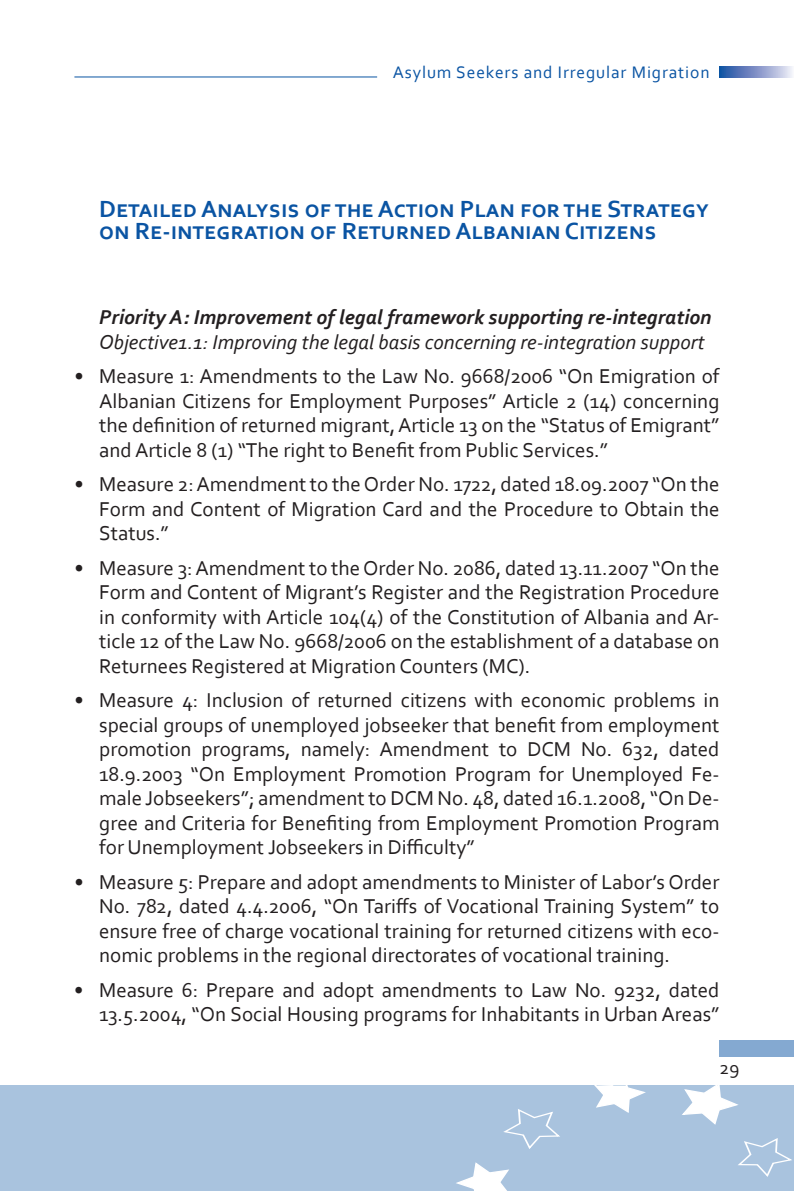
<style>
.page{position:relative;width:794px;height:1191px;background:#fff}
.page>*{position:absolute;margin:0;border:0;box-sizing:border-box;transform-origin:0 0}
.t1{font:700 24.5px/22.8px "Corbel";color:#0a54a3}
.t2{font:21px/24.5px "Corbel";color:#231f20;text-align:justify}
.t3{font:italic 21px "Corbel";color:#231f20}
.t4{font:italic 700 21px "Corbel";color:#231f20}
.t5{font:19.25px "Corbel";color:#231f20}
.t6{font:17.5px "Corbel";letter-spacing:.05em;color:#0a54a3}
</style>
<div class="page">
<div style="left:0;top:1085px;width:794px;height:105px;background:#a9c3de"></div>
<svg style="left:503px;top:1109px;width:57px;height:40px"></svg>
<svg style="left:738px;top:1138px;width:54px;height:39px"></svg>
<svg style="left:682px;top:1085px;width:57px;height:40px"></svg>
<svg style="left:594px;top:1085px;width:52px;height:28px"></svg>
<svg style="left:453px;top:1162px;width:59px;height:29px"></svg>
<div style="left:719px;top:1039px;width:75px;height:17px;background:#84a9d1"></div>
<svg style="left:719px;top:66px;width:73px;height:11px"></svg>
<hr style="left:74px;top:77px;width:303px;height:1px;background:#0a54a3">
<p class="t6" style="left:393px;top:61px;width:318px">Asylum Seekers and Irregular Migration</p>
<p class="t1" style="left:99px;top:197px;width:611px">Detailed Analysis of the Action Plan for the Strategy on Re-integration of Returned Albanian Citizens</p>
<p class="t4" style="left:99px;top:304px;width:614px">Priority A: Improvement of legal framework supporting re-integration</p>
<p class="t3" style="left:99px;top:329px;width:607px">Objective1.1: Improving the legal basis concerning re-integration support</p>
<p class="t2" style="left:99px;top:363px;width:622px;text-indent:-25px">• Measure 1: Amendments to the Law No. 9668/2006 “On Emigration of Albanian Citizens for Employment Purposes” Article 2 (14) concerning the definition of returned migrant,Article 13 on the “Status of Emigrant” and Article 8 (1) “The right to Benefit from Public Services.”</p>
<p class="t2" style="left:99px;top:471px;width:622px;text-indent:-25px">• Measure 2:Amendment to theOrder No. 1722, dated 18.09.2007 “On the Form and Content of Migration Card and the Procedure to Obtain the Status.”</p>
<p class="t2" style="left:99px;top:555px;width:622px;text-indent:-25px">• Measure 3:Amendment to theOrder No. 2086, dated 13.11.2007 “On the Form and Content of Migrant’s Register and the Registration Procedure in conformity with Article 104(4) of the Constitution of Albania and Ar&shy;ticle 12 of the Law No. 9668/2006 on the establishment of a database on Returnees Registered at Migration Counters (MC).</p>
<p class="t2" style="left:99px;top:687px;width:622px;text-indent:-25px">• Measure 4: Inclusion of returned citizens with economic problems in special groups of unemployed jobseeker that benefit from employment promotion programs, namely: Amendment to DCM No. 632, dated 18.9.2003 “On Employment Promotion Program for Unemployed Fe&shy;male Jobseekers”; amendment to DCM No. 48, dated 16.1.2008, “On De&shy;gree and Criteria for Benefiting from Employment Promotion Program for Unemployment Jobseekers in Difficulty”</p>
<p class="t2" style="left:99px;top:869px;width:622px;text-indent:-25px">• Measure 5: Prepare and adopt amendments to Minister of Labor’s Order No. 782, dated 4.4.2006, “On Tariffs of Vocational Training System” to ensure free of charge vocational training for returned citizens with eco&shy;nomic problems in the regional directorates of vocational training.</p>
<p class="t2" style="left:74px;top:977px;width:646px;text-align:right">• Measure 6: Prepare and adopt amendments to Law No. 9232, dated<br>13.5.2004, “On Social Housing programs for Inhabitants in Urban Areas”</p>
<p class="t5" style="left:719px;top:1056px;width:21px">29</p>
</div>
